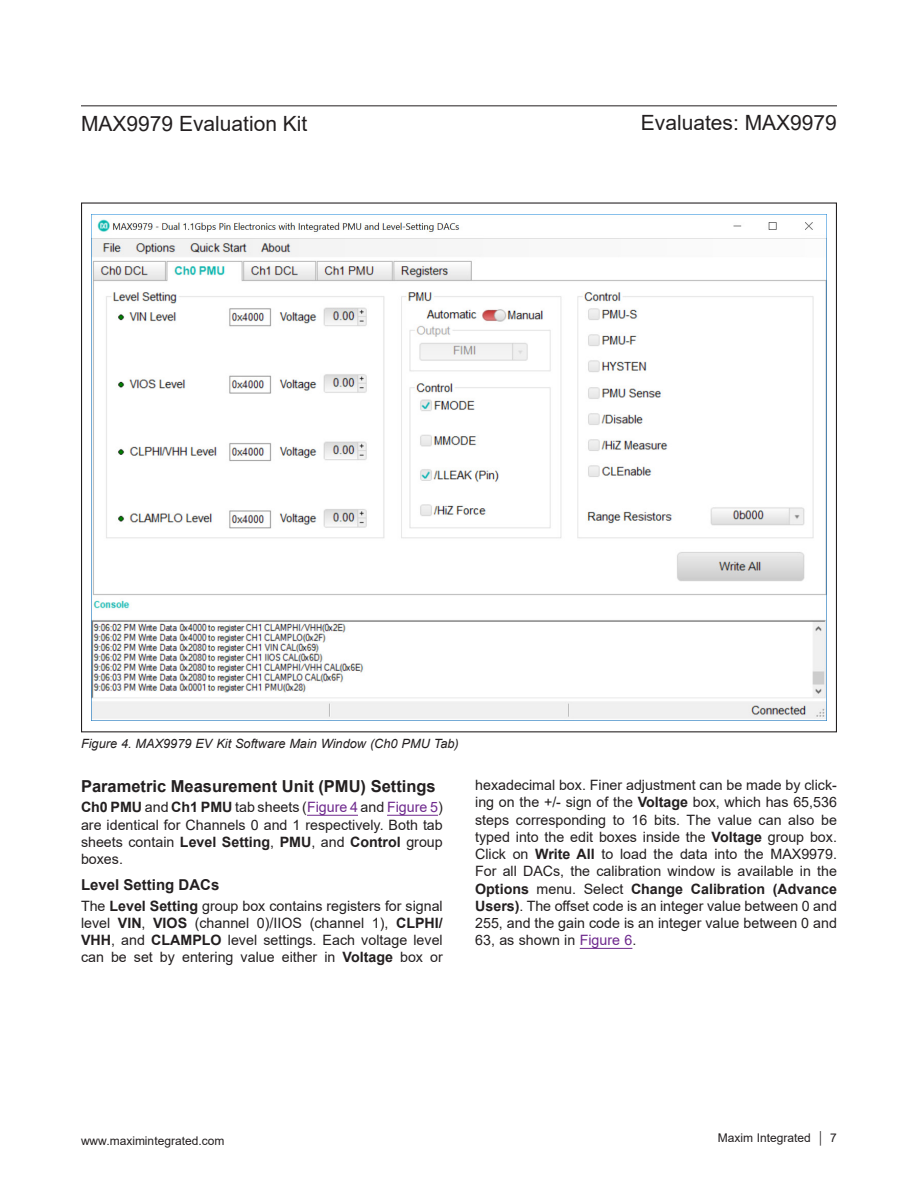
<style>
.page{position:relative;width:918px;height:1188px;background:#fff}
.page>*{position:absolute;margin:0;border:0;box-sizing:border-box;transform-origin:0 0}
.t1{font:21px "Arial";color:#231f20}
.H2{font:700 16.5px "Arial";color:#231f20}
.H3{font:700 15px "Arial";color:#231f20}
.Body_Text{font:14.25px/17.2px "Arial";color:#231f20;text-align:justify}
.Caption_-_Figures{font:italic 12.75px "Arial";color:#231f20}
.t2{font:12px "Arial";color:#231f20}
.s1{font-weight:700}
.s2{color:#6e298d}
</style>
<div class="page">
<hr style="left:81px;top:105px;width:756px;height:1px;background:#231f20">
<hr style="left:307px;top:815px;width:51px;height:1px;background:#6e298d">
<hr style="left:387px;top:815px;width:51px;height:1px;background:#6e298d">
<hr style="left:580px;top:948px;width:52px;height:1px;background:#6e298d">
<img style="left:92px;top:214px;width:734px;height:507px">
<h1 class="t1" style="left:81px;top:109px;width:228px">MAX9979 Evaluation Kit</h1>
<h1 class="t1" style="left:641px;top:108px;width:198px">Evaluates: MAX9979</h1>
<p class="Caption_-_Figures" style="left:81px;top:735px;width:379px">Figure 4. MAX9979 EV Kit Software Main Window (Ch0 PMU Tab)</p>
<p class="H2" style="left:81px;top:774px;width:356px">Parametric Measurement Unit (PMU) Settings</p>
<p class="Body_Text" style="left:81px;top:799px;width:363px"><span class="s1">Ch0 PMU</span> and <span class="s1">Ch1 PMU</span> tab sheets (<span class="s2">Figure 4</span> and <span class="s2">Figure 5</span>) are identical for Channels 0 and 1 respectively. Both tab sheets contain <span class="s1">Level Setting</span>, <span class="s1">PMU</span>, and <span class="s1">Control</span> group boxes.</p>
<p class="H3" style="left:81px;top:874px;width:140px">Level Setting DACs</p>
<p class="Body_Text" style="left:81px;top:897px;width:363px">The <span class="s1">Level Setting</span> group box contains registers for signal level <span class="s1">VIN</span>, <span class="s1">VIOS</span> (channel 0)/IIOS (channel 1), <span class="s1">CLPHI/ VHH</span>, and <span class="s1">CLAMPLO</span> level settings. Each voltage level can be set by entering value either in <span class="s1">Voltage</span> box or</p>
<p class="Body_Text" style="left:475px;top:776px;width:363px">hexadecimal box. Finer adjustment can be made by click&shy;ing on the +/- sign of the <span class="s1">Voltage</span> box, which has 65,536 steps corresponding to 16 bits. The value can also be typed into the edit boxes inside the <span class="s1">Voltage</span> group box.<br>Click on <span class="s1">Write All</span> to load the data into the MAX9979.<br>For all DACs, the calibration window is available in the <span class="s1">Options</span> menu. Select <span class="s1">Change Calibration (Advance Users)</span>. The offset code is an integer value between 0 and 255, and the gain code is an integer value between 0 and 63, as shown in <span class="s2">Figure 6</span>.</p>
<p class="t2" style="left:81px;top:1132px;width:145px">www.maximintegrated.com</p>
<p class="t2" style="left:718px;top:1129px;width:121px">Maxim Integrated │ 7</p>
</div>
